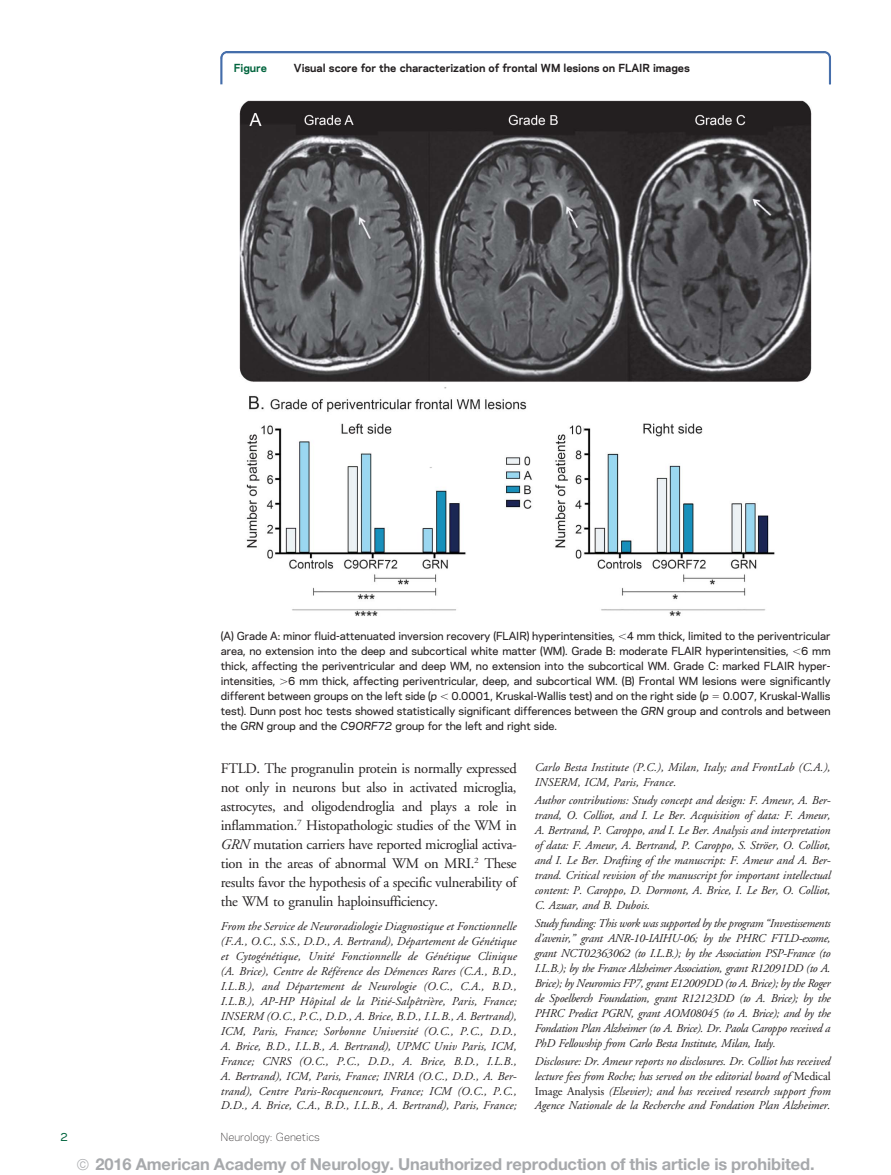
<style>
.page{position:relative;width:891px;height:1175px;background:#fff}
.page>*{position:absolute;margin:0;border:0;box-sizing:border-box;transform-origin:0 0}
.t1{font:16.5px "Adv O Tc 4738 bdb.B";color:#a7a9ac}
.t2{font:14.55px/19px "Adv OT35 fdff 1 a";letter-spacing:-.015em;color:#231f20;text-align:justify}
.t3{font:12px/15px "Adv OT819 bc 6 ec.I";color:#231f20;text-align:justify}
.t4{font:10.5px/15px "Adv OT440 cb 1 f 2";color:#231f20;text-align:justify}
.t5{font:10.5px "Adv OT0 fade 057";color:#231f20}
.t6{font:10.5px "Adv OT743274 b 5";color:#231f20}
.t7{font:10.5px "Adv OT0 fade 057";color:#00643d}
.t8{font:10.5px "Adv OT440 cb 1 f 2";color:#00643d}
.s1{font-family:"Adv PS586 B"}
.s2{font-family:"Adv O Tba 2 e 8 e 1 c"}
.s3{font-family:"Adv OT819 bc 6 ec.I"}
.s4{font-style:inherit}
.s5{font-family:"Adv OT35 fdff 1 a"}
.s6{font-family:"Adv PS Sym"}
</style>
<div class="page">
<svg style="left:220px;top:51px;width:611px;height:33px"></svg>
<img style="left:240px;top:100px;width:572px;height:516px">
<p class="t7" style="left:234px;top:64px;width:35px">Figure</p>
<p class="t5" style="left:294px;top:64px;width:397px">Visual score for the characterization of frontal WM lesions on FLAIR images</p>
<p class="t4" style="left:221px;top:630px;width:611px">(A) Grade A: minor fluid-attenuated inversion recovery (FLAIR) hyperintensities, <span class="s1">,</span>4 mm thick, limited to the periventricular area, no extension into the deep and subcortical white matter (WM). Grade B: moderate FLAIR hyperintensities, <span class="s1">,</span>6 mm thick, affecting the periventricular and deep WM, no extension into the subcortical WM. Grade C: marked FLAIR hyper&shy;intensities, <span class="s1">.</span>6 mm thick, affecting periventricular, deep, and subcortical WM. (B) Frontal WM lesions were significantly different between groups on the left side (<span class="s2">p</span> <span class="s1">,</span> 0.0001, Kruskal-Wallis test) and on the right side (<span class="s2">p</span> <span class="s1">5</span> 0.007, Kruskal-Wallis test). Dunn post hoc tests showed statistically significant differences between the <span class="s2">GRN</span> group and controls and between the <span class="s2">GRN</span> group and the <span class="s2">C9ORF72</span> group for the left and right side.</p>
<p class="t2" style="left:221px;top:760px;width:297px">FTLD. The progranulin protein is normally expressed not only in neurons but also in activated microglia, astrocytes, and oligodendroglia and plays a role in inflammation.<sup>7</sup> Histopathologic studies of the WM in <span class="s3">GRN</span> mutation carriers have reported microglial activa&shy;tion in the areas of abnormal WM on MRI.<sup>2</sup> These results favor the hypothesis of a specific vulnerability of the WM to granulin haploinsufficiency.</p>
<p class="t3" style="left:221px;top:919px;width:298px">From the Service de Neuroradiologie Diagnostique et Fonctionnelle (F.A., O.C., S.S., D.D., A. Bertrand), Département de Génétique et Cytogénétique, Unité Fonctionnelle de Génétique Clinique (A. Brice), Centre de Référence des Démences Rares (C.A., B.D., I.L.B.), and Département de Neurologie (O.C., C.A., B.D., I.L.B.), AP-HP Hôpital de la Pitié-Salpêtrière, Paris, France; INSERM (O.C., P.C., D.D., A. Brice, B.D., I.L.B., A. Bertrand), ICM, Paris, France; Sorbonne Université (O.C., P.C., D.D., A. Brice, B.D., I.L.B., A. Bertrand), UPMC Univ Paris, ICM, France; CNRS (O.C., P.C., D.D., A. Brice, B.D., I.L.B., A. Bertrand), ICM, Paris, France; INRIA (O.C., D.D., A. Ber&shy;trand), Centre Paris-Rocquencourt, France; ICM (O.C., P.C., D.D., A. Brice, C.A., B.D., I.L.B., A. Bertrand), Paris, France;</p>
<p class="t3" style="left:535px;top:760px;width:297px">Carlo Besta Institute (P.C.), Milan, Italy; and FrontLab (C.A.),<br>INSERM, ICM, Paris, France.</p>
<p class="t3" style="left:535px;top:793px;width:297px">Author contributions: Study concept and design: F. Ameur, A. Ber&shy;trand, O. Colliot, and I. Le Ber. Acquisition of data: F. Ameur, A. Bertrand, P. Caroppo, and I. Le Ber. Analysis and interpretation of data: F. Ameur, A. Bertrand, P. Caroppo, S. Ströer, O. Colliot, and I. Le Ber. Drafting of the manuscript: F. Ameur and A. Ber&shy;trand. Critical revision of the manuscript for important intellectual content: P. Caroppo, D. Dormont, A. Brice, I. Le Ber, O. Colliot, C. Azuar, and B. Dubois.</p>
<p class="t3" style="left:535px;top:916px;width:297px">Study funding: This work was supported by the program <span class="s4">“</span>Investissements d<span class="s4">’</span>avenir,<span class="s4">”</span> grant ANR-10-IAIHU-06; by the PHRC FTLD-exome, grant NCT02363062 (to I.L.B.); by the Association PSP-France (to I.L.B.); by the France Alzheimer Association, grant R12091DD (to A.<br>Brice); by Neuromics FP7, grant E12009DD (to A. Brice); by the Roger de Spoelberch Foundation, grant R12123DD (to A. Brice); by the PHRC Predict PGRN, grant AOM08045 (to A. Brice); and by the Fondation Plan Alzheimer (to A. Brice). Dr. Paola Caroppo received a PhD Fellowship from Carlo Besta Institute, Milan, Italy.</p>
<p class="t3" style="left:535px;top:1054px;width:297px">Disclosure: Dr. Ameur reports no disclosures. Dr. Colliot has received lecture fees from Roche; has served on the editorial board of <span class="s5">Medical Image Analysis</span> (Elsevier); and has received research support from Agence Nationale de la Recherche and Fondation Plan Alzheimer.</p>
<p class="t8" style="left:60px;top:1132px;width:9px">2</p>
<p class="t6" style="left:220px;top:1132px;width:101px">Neurology: Genetics</p>
<h1 class="t1" style="left:76px;top:1158px;width:740px"><span class="s6">ª</span> 2016 American Academy of Neurology. Unauthorized reproduction of this article is prohibited.</h1>
</div>
